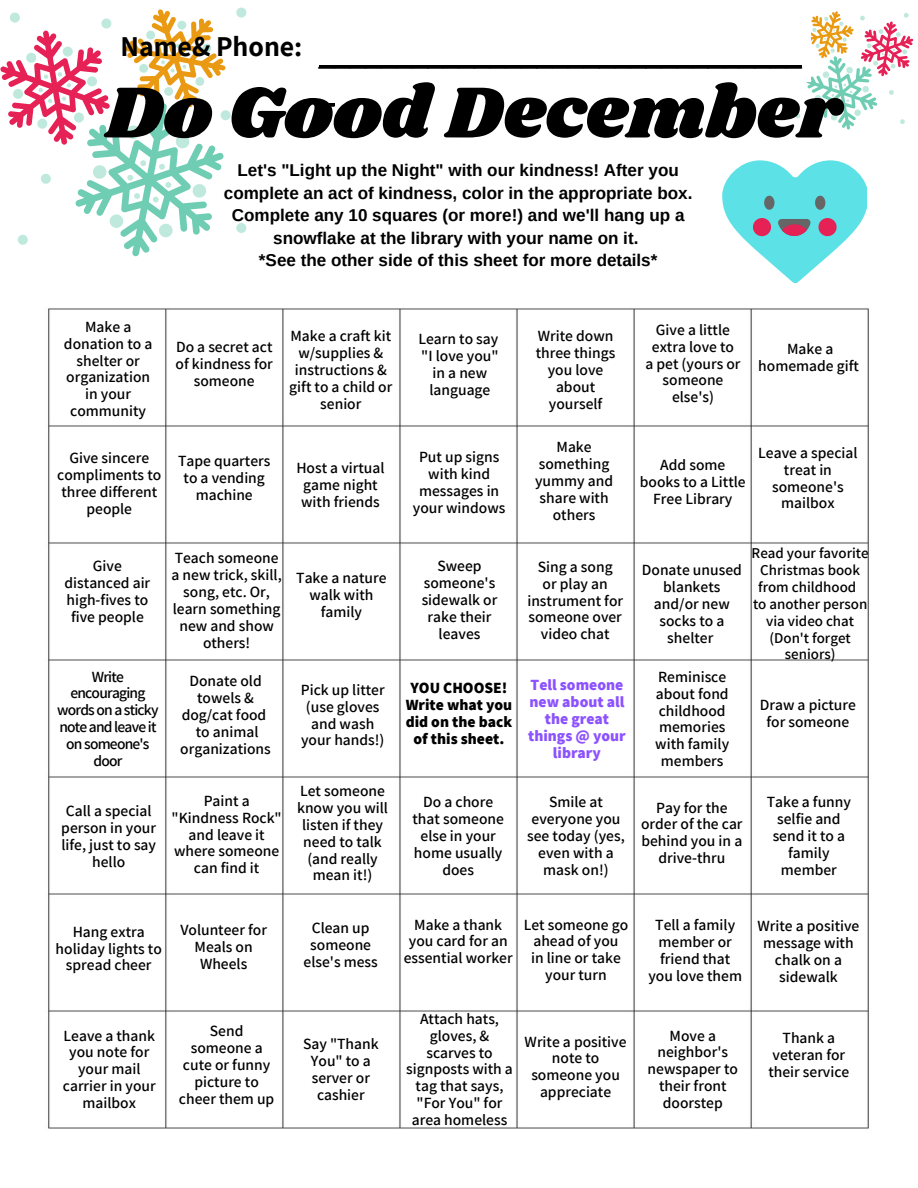
<style>
.page{position:relative;width:918px;height:1188px;background:#fff}
.page>*{position:absolute;margin:0;border:0;box-sizing:border-box;transform-origin:0 0}
.t1{font:74.7px "Shrikhand";color:#000}
.t2{font:28.05px/38.2px "Arimo";color:#000}
.t3{font:700 17.1px/22.5px "Arimo";color:#000;text-align:center}
.t4{font:600 15.6px/16.8px "Assistant";color:#000;text-align:center}
.t5{font:600 15.6px/16.8px "Assistant";letter-spacing:-.05em;color:#000;text-align:center}
.t6{font:800 15.6px/16.8px "Assistant";color:#8c52ff;text-align:center}
.t7{font:800 15.6px/16.8px "Assistant";color:#000;text-align:center}
.t8{font:600 15px/16.8px "Assistant";color:#000;text-align:center}
</style>
<div class="page">
<img style="left:48px;top:308px;width:821px;height:821px">
<svg style="left:0;top:61px;width:150px;height:195px"></svg>
<svg style="left:9px;top:8px;width:237px;height:237px"></svg>
<svg style="left:796px;top:11px;width:117px;height:119px"></svg>
<div style="left:319px;top:10px;width:492px;height:71px;background:#fff"></div>
<svg style="left:723px;top:160px;width:144px;height:123px"></svg>
<hr style="left:319px;top:65px;width:483px;height:3px;background:#000">
<svg style="left:319px;top:104px;width:15px;height:2px"></svg>
<h2 class="t2" style="left:319px;top:34px;width:484px;text-indent:-198px"><sup>Name&amp;</sup> <sup>Phone:</sup> _______________________________ _</h2>
<h1 class="t1" style="left:106px;top:61px;width:737px">Do Good December</h1>
<p class="t3" style="left:224px;top:159px;width:470px">Let's "Light up the Night" with our kindness! After you complete an act of kindness, color in the appropriate box.<br>Complete any 10 squares (or more!) and we'll hang up a snowflake at the library with your name on it.<br>*See the other side of this sheet for more details*</p>
<p class="t4" style="left:64px;top:318px;width:90px">Make a donation to a shelter or organization in your community</p>
<p class="t4" style="left:57px;top:449px;width:106px">Give sincere compliments to three different people</p>
<p class="t4" style="left:176px;top:338px;width:99px">Do a secret act of kindness for someone</p>
<p class="t4" style="left:289px;top:327px;width:105px">Make a craft kit w/supplies &amp; instructions &amp; gift to a child or senior</p>
<p class="t4" style="left:178px;top:452px;width:94px">Tape quarters to a vending machine</p>
<p class="t4" style="left:296px;top:459px;width:90px">Host a virtual game night with friends</p>
<p class="t4" style="left:65px;top:557px;width:87px">Give distanced air high-fives to five people</p>
<p class="t5" style="left:57px;top:667px;width:103px">Write encouraging wordsonasticky noteandleaveit onsomeone's door</p>
<p class="t4" style="left:61px;top:802px;width:96px">Call a special person in your life, just to say hello</p>
<p class="t4" style="left:172px;top:549px;width:112px">Teach someone a new trick, skill, song, etc. Or, learn something new and show others!</p>
<p class="t4" style="left:180px;top:672px;width:92px">Donate old towels &amp; dog/cat food to animal organizations</p>
<p class="t4" style="left:172px;top:792px;width:112px">Paint a "Kindness Rock" and leave it where someone can find it</p>
<p class="t4" style="left:296px;top:569px;width:92px">Take a nature walk with family</p>
<p class="t4" style="left:301px;top:681px;width:85px">Pick up litter (use gloves and wash your hands!)</p>
<p class="t4" style="left:297px;top:782px;width:92px">Let someone know you will listen if they need to talk (and really mean it!)</p>
<p class="t4" style="left:418px;top:330px;width:82px">Learn to say "I love you" in a new language</p>
<p class="t4" style="left:536px;top:327px;width:81px">Write down three things you love about yourself</p>
<p class="t4" style="left:645px;top:321px;width:97px">Give a little extra love to<br>a pet (yours or someone else's)</p>
<p class="t4" style="left:758px;top:340px;width:102px">Make a homemade gift</p>
<p class="t4" style="left:535px;top:438px;width:80px">Make something yummy and share with others</p>
<p class="t4" style="left:413px;top:448px;width:94px">Put up signs with kind messages in your windows</p>
<p class="t4" style="left:758px;top:444px;width:101px">Leave a special treat in someone's mailbox</p>
<p class="t4" style="left:640px;top:456px;width:107px">Add some books to a Little<br>Free Library</p>
<p class="t4" style="left:422px;top:557px;width:77px">Sweep someone's sidewalk or rake their leaves</p>
<p class="t4" style="left:527px;top:558px;width:97px">Sing a song<br>or play an instrument for someone over video chat</p>
<p class="t7" style="left:406px;top:679px;width:108px">YOU CHOOSE!<br>Write what you did on the back of this sheet.</p>
<p class="t4" style="left:413px;top:793px;width:93px">Do a chore that someone else in your home usually does</p>
<p class="t6" style="left:528px;top:676px;width:99px">Tell someone new about all the great things @ your library</p>
<p class="t4" style="left:527px;top:793px;width:99px">Smile at everyone you see today (yes, even with a mask on!)</p>
<p class="t4" style="left:642px;top:561px;width:102px">Donate unused blankets and/or new socks to a shelter</p>
<p class="t4" style="left:655px;top:668px;width:75px">Reminisce about fond childhood memories with family members</p>
<p class="t8" style="left:752px;top:544px;width:119px">Read your favorite<br>Christmas book from childhood<br>to another person via video chat (Don't forget seniors)</p>
<p class="t4" style="left:760px;top:696px;width:98px">Draw a picture for someone</p>
<p class="t4" style="left:641px;top:798px;width:103px">Pay for the order of the car behind you in a drive-thru</p>
<p class="t4" style="left:767px;top:793px;width:86px">Take a funny selfie and send it to a family member</p>
<p class="t4" style="left:56px;top:923px;width:108px">Hang extra holiday lights to spread cheer</p>
<p class="t4" style="left:180px;top:921px;width:88px">Volunteer for<br>Meals on<br>Wheels</p>
<p class="t4" style="left:63px;top:1026px;width:94px">Leave a thank you note for your mail carrier in your mailbox</p>
<p class="t4" style="left:179px;top:1022px;width:97px">Send someone a cute or funny picture to cheer them up</p>
<p class="t4" style="left:304px;top:919px;width:76px">Clean up someone else's mess</p>
<p class="t4" style="left:303px;top:1035px;width:77px">Say "Thank<br>You" to a server or cashier</p>
<p class="t4" style="left:404px;top:915px;width:111px">Make a thank you card for an essential worker</p>
<p class="t4" style="left:406px;top:1010px;width:108px">Attach hats, gloves, &amp; scarves to signposts with a tag that says, "For You" for area homeless</p>
<p class="t4" style="left:524px;top:915px;width:106px">Let someone go ahead of you<br>in line or take your turn</p>
<p class="t4" style="left:525px;top:1032px;width:103px">Write a positive note to someone you appreciate</p>
<p class="t4" style="left:648px;top:916px;width:95px">Tell a family member or friend that you love them</p>
<p class="t4" style="left:758px;top:917px;width:103px">Write a positive message with chalk on a sidewalk</p>
<p class="t4" style="left:648px;top:1026px;width:92px">Move a neighbor's newspaper to their front doorstep</p>
<p class="t4" style="left:768px;top:1029px;width:83px">Thank a veteran for their service</p>
</div>
